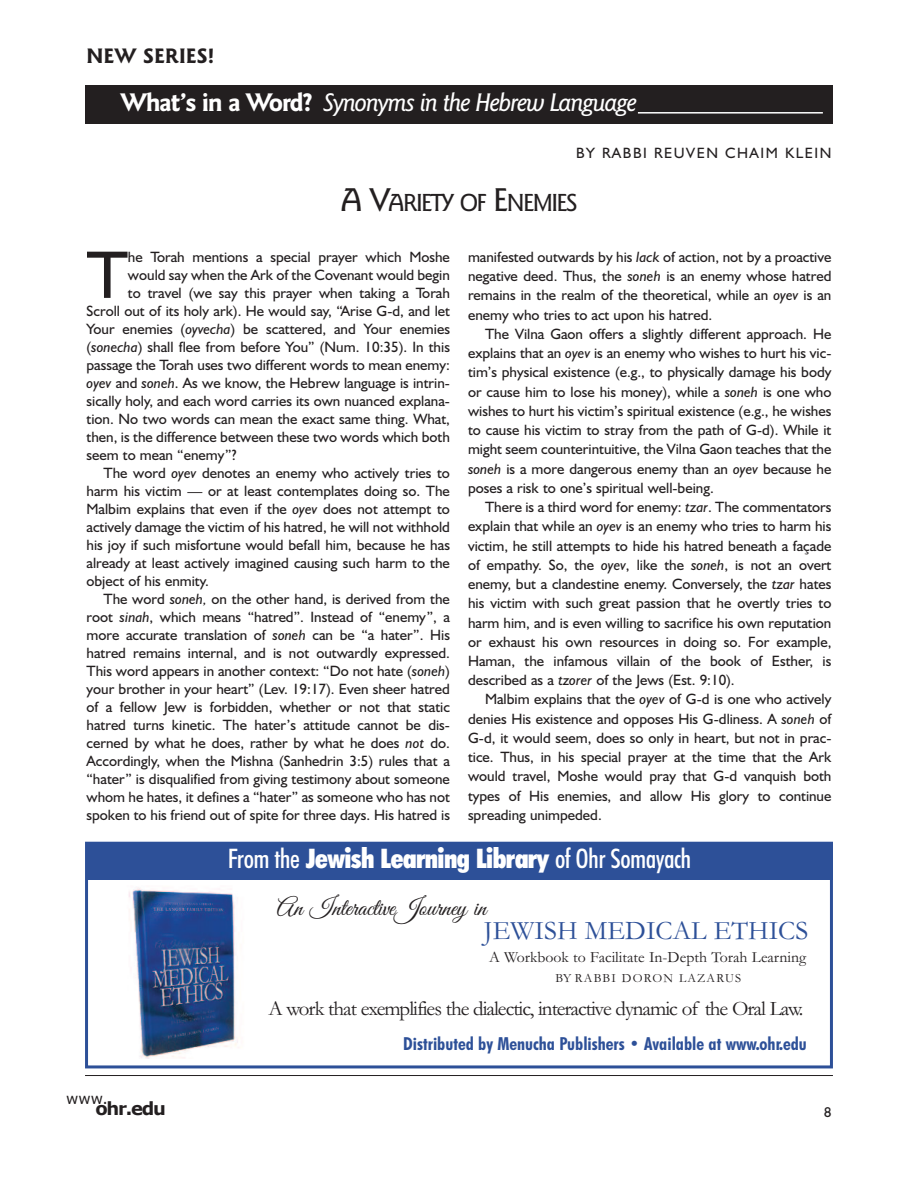
<style>
.page{position:relative;width:918px;height:1188px;background:#fff}
.page>*{position:absolute;margin:0;border:0;box-sizing:border-box;transform-origin:0 0}
.t1{font:67.65px "Humanist 521 BT";color:#231f20}
.t2{font:900 condensed 27px "Futura BT";letter-spacing:-.025em;color:#fff}
.t3{font:27px "Garamond";color:#2d5098}
.t4{font:italic 500 25.5px "Goudy Sans IT Cby BT";letter-spacing:-.05em;color:#fff}
.t5{font:24.75px "Great Vibes";color:#231f20}
.t6{font:500 24.75px "Goudy Sans IT Cby BT";letter-spacing:-.07em;color:#231f20}
.t7{font:21px "Garamond";letter-spacing:-.045em;color:#231f20}
.t8{font:700 21px "Goudy Sans IT Cby BT";color:#231f20}
.t9{font:700 condensed 18px "Futura BT";color:#2d5098}
.t10{font:700 18px "Verdana";letter-spacing:-.07em;color:#231f20}
.t11{font:15.75px "Garamond";color:#231f20}
.t12{font:15px/19.2px "Humanist 521 BT";color:#231f20;text-align:justify}
.t13{font:15px "Humanist 521 BT";letter-spacing:.1em;color:#231f20}
.t14{font:15px "Verdana";color:#231f20}
.t15{font:14.25px "Humanist 521 BT";color:#231f20}
.t16{font:12.6px "Garamond";letter-spacing:.095em;color:#231f20}
.s1{font-weight:700;font-style:normal}
.s2{font-size:33px}
.s3{font-style:italic}
.s4{font-weight:500}
</style>
<div class="page">
<div style="left:85px;top:85px;width:748px;height:38px;background:#231f20"></div>
<hr style="left:85px;top:1075px;width:748px;height:1px;background:#231f20">
<hr style="left:638px;top:112px;width:185px;height:2px;background:#fff">
<div style="left:85px;top:842px;width:748px;height:226px;border:3px solid #2d5098"></div>
<img style="left:128px;top:888px;width:110px;height:171px">
<div style="left:86px;top:842px;width:747px;height:37px;background:#2d5098"></div>
<h3 class="t8" style="left:87px;top:43px;width:129px">NEW SERIES!</h3>
<h3 class="t4" style="left:121px;top:87px;width:518px"><span class="s1">What’s in a Word?</span> Synonyms in the Hebrew Language</h3>
<p class="t13" style="left:576px;top:144px;width:257px">BY RABBI REUVEN CHAIM KLEIN</p>
<h3 class="t6" style="left:340px;top:188px;width:239px"><span class="s2">A V</span>ARIETY OF <span class="s2">E</span>NEMIES</h3>
<h1 class="t1" style="left:87px;top:235px;width:43px">T</h1>
<p class="t12" style="left:128px;top:247px;width:324px">he Torah mentions a special prayer which Moshe</p>
<p class="t12" style="left:128px;top:265px;width:324px">would say when the Ark of the Covenant would begin</p>
<p class="t12" style="left:128px;top:283px;width:324px">to travel (we say this prayer when taking a Torah</p>
<p class="t12" style="left:87px;top:301px;width:365px">Scroll out of its holy ark). He would say, “Arise G-d, and let</p>
<p class="t12" style="left:87px;top:319px;width:365px">Your enemies (<span class="s3">oyvecha</span>) be scattered, and Your enemies</p>
<p class="t12" style="left:87px;top:337px;width:365px">(<span class="s3">sonecha</span>) shall flee from before You” (Num. 10:35). In this</p>
<p class="t12" style="left:87px;top:355px;width:365px">passage the Torah uses two different words to mean enemy:</p>
<p class="t12" style="left:87px;top:373px;width:365px"><span class="s3">oyev</span> and <span class="s3">soneh</span>. As we know, the Hebrew language is intrin-</p>
<p class="t12" style="left:87px;top:391px;width:365px">sically holy, and each word carries its own nuanced explana-</p>
<p class="t12" style="left:87px;top:409px;width:365px">tion. No two words can mean the exact same thing. What,</p>
<p class="t12" style="left:87px;top:427px;width:365px">then, is the difference between these two words which both</p>
<p class="t12" style="left:87px;top:445px;width:151px">seem to mean “enemy”?</p>
<p class="t12" style="left:104px;top:463px;width:348px">The word <span class="s3">oyev</span> denotes an enemy who actively tries to</p>
<p class="t12" style="left:87px;top:481px;width:365px">harm his victim — or at least contemplates doing so. The</p>
<p class="t12" style="left:87px;top:499px;width:365px">Malbim explains that even if the <span class="s3">oyev</span> does not attempt to</p>
<p class="t12" style="left:87px;top:517px;width:365px">actively damage the victim of his hatred, he will not withhold</p>
<p class="t12" style="left:87px;top:535px;width:365px">his joy if such misfortune would befall him, because he has</p>
<p class="t12" style="left:87px;top:553px;width:365px">already at least actively imagined causing such harm to the</p>
<p class="t12" style="left:87px;top:571px;width:124px">object of his enmity.</p>
<p class="t12" style="left:104px;top:589px;width:348px">The word <span class="s3">soneh,</span> on the other hand, is derived from the</p>
<p class="t12" style="left:87px;top:607px;width:365px">root <span class="s3">sinah</span>, which means “hatred”. Instead of “enemy”, a</p>
<p class="t12" style="left:87px;top:625px;width:365px">more accurate translation of <span class="s3">soneh</span> can be “a hater”. His</p>
<p class="t12" style="left:87px;top:643px;width:365px">hatred remains internal, and is not outwardly expressed.</p>
<p class="t12" style="left:87px;top:661px;width:365px">This word appears in another context: “Do not hate (<span class="s3">soneh</span>)</p>
<p class="t12" style="left:87px;top:679px;width:365px">your brother in your heart” (Lev. 19:17). Even sheer hatred</p>
<p class="t12" style="left:87px;top:697px;width:365px">of a fellow Jew is forbidden, whether or not that static</p>
<p class="t12" style="left:87px;top:715px;width:365px">hatred turns kinetic. The hater’s attitude cannot be dis-</p>
<p class="t12" style="left:87px;top:733px;width:365px">cerned by what he does, rather by what he does <span class="s3">not</span> do.</p>
<p class="t12" style="left:87px;top:751px;width:365px">Accordingly, when the Mishna (Sanhedrin 3:5) rules that a</p>
<p class="t12" style="left:87px;top:769px;width:365px">“hater” is disqualified from giving testimony about someone</p>
<p class="t12" style="left:87px;top:787px;width:365px">whom he hates, it defines a “hater” as someone who has not</p>
<p class="t12" style="left:87px;top:805px;width:365px">spoken to his friend out of spite for three days. His hatred is</p>
<p class="t12" style="left:468px;top:247px;width:365px">manifested outwards by his <span class="s3">lack</span> of action, not by a proactive negative deed. Thus, the <span class="s3">soneh</span> is an enemy whose hatred remains in the realm of the theoretical, while an <span class="s3">oyev</span> is an enemy who tries to act upon his hatred.</p>
<p class="t12" style="left:468px;top:324px;width:365px;text-indent:17px">The Vilna Gaon offers a slightly different approach. He explains that an <span class="s3">oyev</span> is an enemy who wishes to hurt his vic&shy;tim’s physical existence (e.g., to physically damage his body or cause him to lose his money), while a <span class="s3">soneh</span> is one who wishes to hurt his victim’s spiritual existence (e.g., he wishes to cause his victim to stray from the path of G-d). While it might seem counterintuitive, the Vilna Gaon teaches that the <span class="s3">soneh</span> is a more dangerous enemy than an <span class="s3">oyev</span> because he poses a risk to one’s spiritual well-being.</p>
<p class="t12" style="left:468px;top:497px;width:365px;text-indent:17px">There is a third word for enemy: <span class="s3">tzar</span>. The commentators explain that while an <span class="s3">oyev</span> is an enemy who tries to harm his victim, he still attempts to hide his hatred beneath a façade of empathy. So, the <span class="s3">oyev</span>, like the <span class="s3">soneh</span>, is not an overt enemy, but a clandestine enemy. Conversely, the <span class="s3">tzar</span> hates his victim with such great passion that he overtly tries to harm him, and is even willing to sacrifice his own reputation or exhaust his own resources in doing so. For example, Haman, the infamous villain of the book of Esther, is described as a <span class="s3">tzorer</span> of the Jews (Est. 9:10).</p>
<p class="t12" style="left:468px;top:690px;width:365px;text-indent:17px">Malbim explains that the <span class="s3">oyev</span> of G-d is one who actively denies His existence and opposes His G-dliness. A <span class="s3">soneh</span> of G-d, it would seem, does so only in heart, but not in prac&shy;tice. Thus, in his special prayer at the time that the Ark would travel, Moshe would pray that G-d vanquish both types of His enemies, and allow His glory to continue spreading unimpeded.</p>
<h2 class="t2" style="left:228px;top:842px;width:465px"><span class="s4">From the</span> Jewish Learning Library <span class="s4">of Ohr Somayach</span></h2>
<h3 class="t5" style="left:277px;top:892px;width:211px">An InteractiveJourney in</h3>
<h2 class="t3" style="left:484px;top:914px;width:326px">JEWISH MEDICAL ETHICS</h2>
<p class="t11" style="left:489px;top:947px;width:319px">A Workbook to Facilitate In-Depth Torah Learning</p>
<p class="t16" style="left:555px;top:970px;width:187px">BY RABBI DORON LAZARUS</p>
<h3 class="t7" style="left:268px;top:995px;width:536px">A work that exemplifies the dialectic, interactive dynamic of the Oral Law.</h3>
<p class="t14" style="left:66px;top:1089px;width:43px">www.</p>
<p class="t10" style="left:96px;top:1097px;width:72px">ohr.edu</p>
<p class="t9" style="left:403px;top:1033px;width:405px">Distributed by Menucha Publishers • Available at www.ohr.edu</p>
<p class="t15" style="left:824px;top:1104px;width:9px">8</p>
</div>
